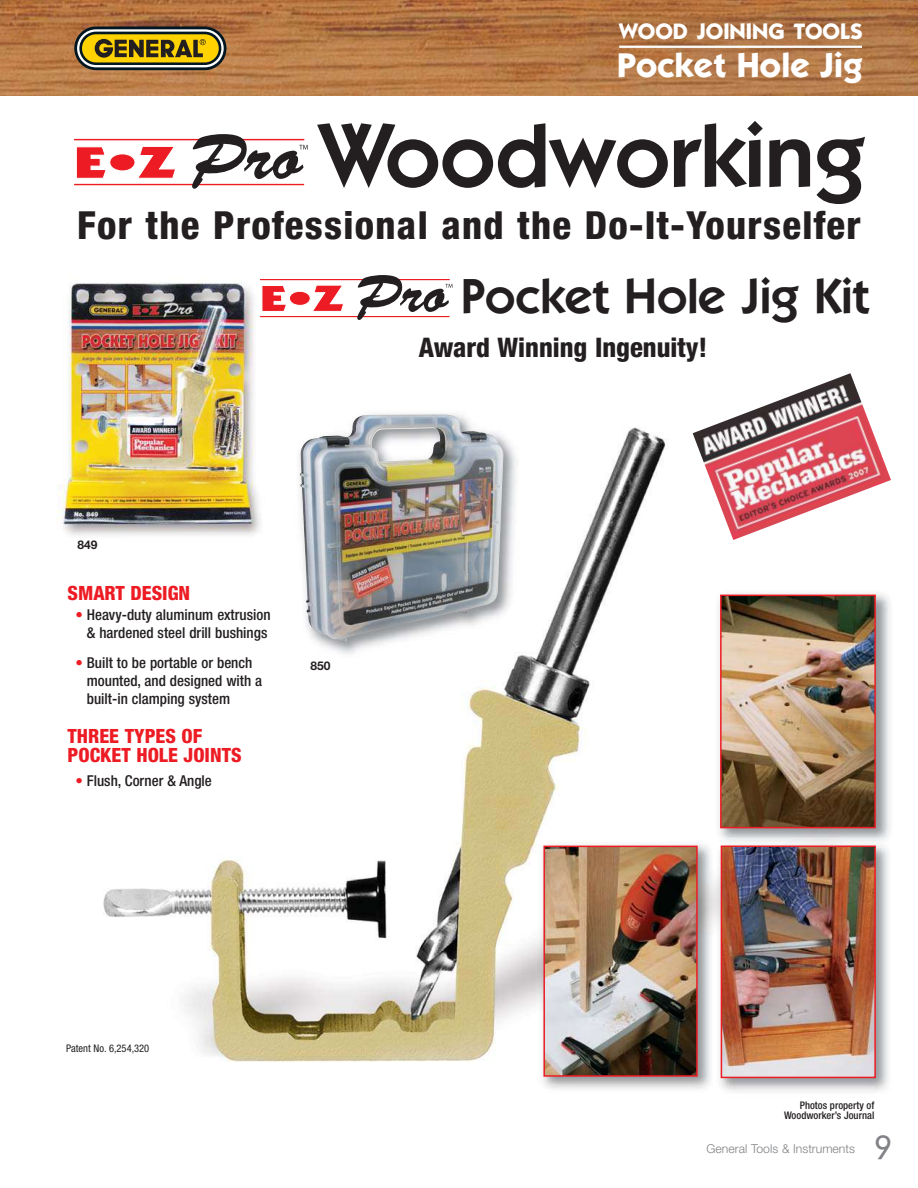
<style>
.page{position:relative;width:918px;height:1188px;background:#fff}
.page>*{position:absolute;margin:0;border:0;box-sizing:border-box;transform-origin:0 0}
.t1{font:600 89.85px "Itc Kabel";color:#231f20}
.t2{font:600 49.5px "Itc Kabel";color:#231f20}
.t3{font:800 condensed 38.7px "Helvetica Neue";letter-spacing:.035em;color:#231f20}
.t4{font:700 34.5px "Itc Kabel";color:#fff}
.t5{font:300 32.1px "DIN Neuzeit Grotesk";color:#808285}
.t6{font:800 condensed 27px "Helvetica Neue";color:#231f20}
.t7{font:700 22.5px "Itc Kabel";color:#fff}
.t8{font:800 condensed 19.65px/19.5px "Helvetica Neue";color:#ed1c24}
.t9{font:500 condensed 15px/18px "Helvetica Neue";color:#231f20;text-align:center}
.t10{font:300 12.15px "Helvetica Neue";color:#808285}
.t11{font:700 12px "Helvetica Neue";color:#231f20}
.t12{font:500 condensed 10.5px/10.5px "Helvetica Neue";color:#231f20;text-align:right}
.t13{font:condensed 10.5px "Helvetica Neue";color:#231f20}
.s1{color:#ed1c24}
</style>
<div class="page">
<img style="left:57px;top:280px;width:636px;height:782px">
<img style="left:0;top:0;width:918px;height:96px">
<svg style="left:74px;top:27px;width:152px;height:43px"></svg>
<svg style="left:77px;top:29px;width:147px;height:38px"></svg>
<svg style="left:79px;top:32px;width:142px;height:33px"></svg>
<div style="left:82px;top:34px;width:137px;height:28px;background:#ffd200;border-radius:14px"></div>
<svg style="left:95px;top:39px;width:111px;height:19px"></svg>
<hr style="left:619px;top:46px;width:243px;height:2px;background:#fff">
<img style="left:693px;top:373px;width:198px;height:167px">
<img style="left:537px;top:839px;width:352px;height:253px">
<img style="left:724px;top:849px;width:149px;height:226px">
<div style="left:721px;top:846px;width:155px;height:232px;border:2px solid #ed1c24"></div>
<img style="left:714px;top:848px;width:3px;height:244px">
<img style="left:546px;top:849px;width:149px;height:225px">
<div style="left:543px;top:846px;width:155px;height:231px;border:2px solid #ed1c24"></div>
<img style="left:717px;top:593px;width:173px;height:255px">
<img style="left:721px;top:846px;width:155px;height:2px">
<svg style="left:714px;top:839px;width:3px;height:9px"></svg>
<img style="left:723px;top:598px;width:150px;height:227px">
<div style="left:720px;top:595px;width:156px;height:233px;border:2px solid #ed1c24"></div>
<img style="left:283px;top:381px;width:247px;height:28px">
<img style="left:283px;top:409px;width:247px;height:260px">
<img style="left:300px;top:414px;width:204px;height:229px">
<hr style="left:74px;top:139px;width:230px;height:1px;background:#ed1c24">
<hr style="left:74px;top:184px;width:230px;height:1px;background:#ed1c24">
<svg style="left:76px;top:146px;width:99px;height:33px"></svg>
<svg style="left:192px;top:134px;width:116px;height:55px"></svg>
<hr style="left:260px;top:279px;width:190px;height:1px;background:#ed1c24">
<hr style="left:260px;top:316px;width:189px;height:1px;background:#ed1c24">
<svg style="left:261px;top:284px;width:84px;height:28px"></svg>
<svg style="left:357px;top:275px;width:96px;height:45px"></svg>
<h3 class="t7" style="left:619px;top:23px;width:245px">WOOD JOINING TOOLS</h3>
<h3 class="t4" style="left:617px;top:52px;width:247px">Pocket Hole Jig</h3>
<h1 class="t1" style="left:319px;top:123px;width:547px">Woodworking</h1>
<h3 class="t3" style="left:77px;top:211px;width:785px">For the Professional and the Do-It-Yourselfer</h3>
<h2 class="t2" style="left:460px;top:278px;width:410px">Pocket Hole Jig Kit</h2>
<p class="t11" style="left:77px;top:540px;width:22px">849</p>
<h3 class="t8" style="left:68px;top:584px;width:124px">SMART DESIGN</h3>
<p class="t9" style="left:75px;top:607px;width:197px"><span class="s1">•</span> Heavy-duty aluminum extrusion &amp; hardened steel drill bushings</p>
<p class="t9" style="left:87px;top:655px;width:177px;text-align:left;text-indent:-11px"><span class="s1">•</span> Built to be portable or bench mounted, and designed with a built-in clamping system</p>
<h3 class="t8" style="left:68px;top:728px;width:176px">THREE TYPES OF<br>POCKET HOLE JOINTS</h3>
<p class="t9" style="left:75px;top:773px;width:138px"><span class="s1">•</span> Flush, Corner &amp; Angle</p>
<p class="t11" style="left:311px;top:661px;width:22px">850</p>
<h3 class="t6" style="left:419px;top:338px;width:290px">Award Winning Ingenuity!</h3>
<p class="t13" style="left:66px;top:1045px;width:85px">Patent No. 6,254,320</p>
<p class="t12" style="left:784px;top:1101px;width:92px">Photos property of<br>Woodworker’s Journal</p>
<p class="t10" style="left:707px;top:1144px;width:150px">General Tools &amp; Instruments</p>
<h3 class="t5" style="left:875px;top:1134px;width:18px">9</h3>
</div>
